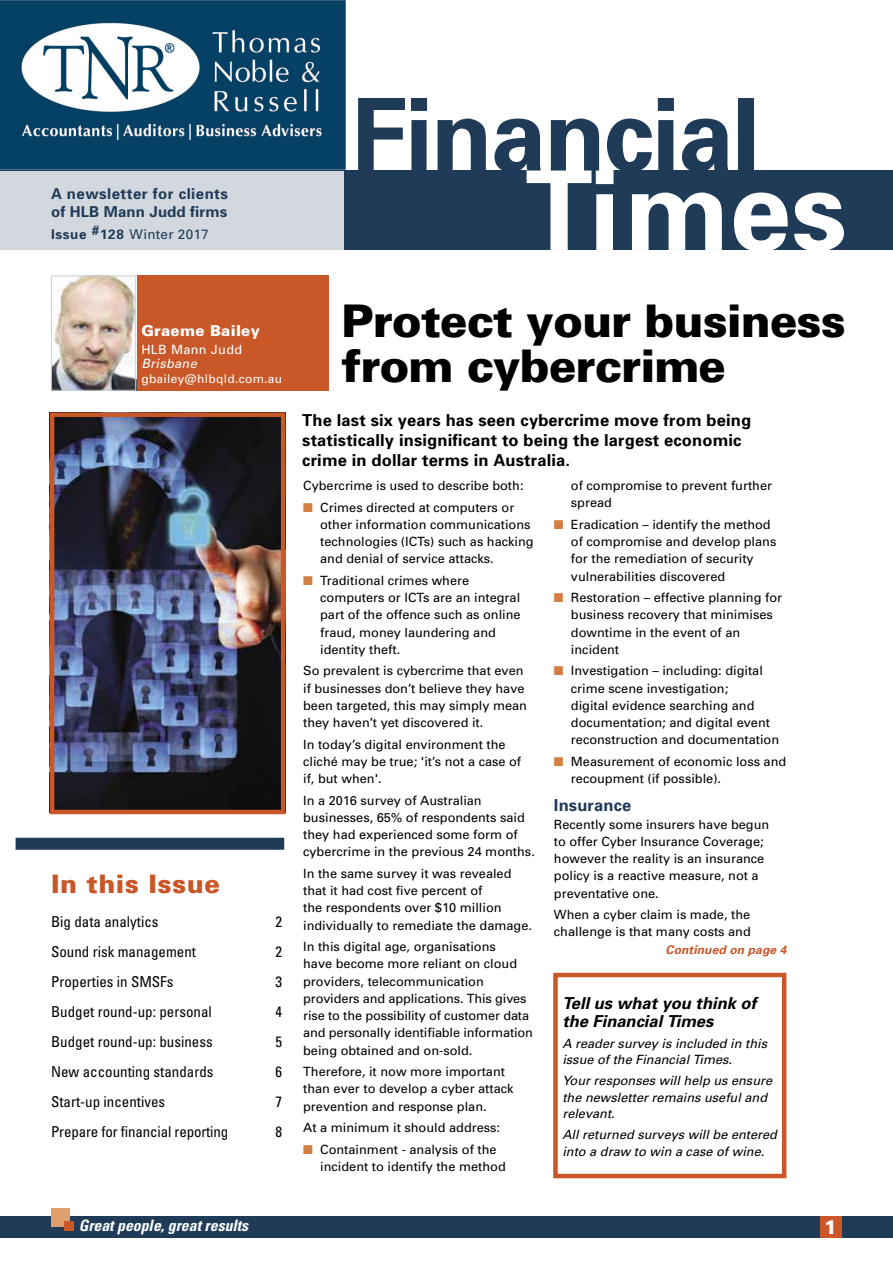
<style>
.page{position:relative;width:893px;height:1263px;background:#fff}
.page>*{position:absolute;margin:0;border:0;box-sizing:border-box;transform-origin:0 0}
.t1{font:700 111px "Univers";color:#fff}
.t2{font:700 100.5px "Univers";letter-spacing:-.02em;color:#1f3b58}
.t3{font:900 45px/45px "Univers";letter-spacing:-.02em;color:#000}
.t4{font:900 25.5px "Univers";letter-spacing:.02em;color:#c95727}
.t5{font:900 19.5px "Zurich BT";color:#fff}
.t6{font:700 16.5px/19.8px "Univers";letter-spacing:.01em;color:#000}
.t7{font:italic 700 16.5px/18px "Univers";color:#000}
.t8{font:700 16.5px "Univers";letter-spacing:.01em;color:#1f3b58}
.t9{font:italic 700 condensed 15.75px "Univers LT Std";color:#fff}
.t10{font:condensed 15px "Univers";color:#000}
.t11{font:700 15px/18px "Univers";letter-spacing:.03em;color:#1f3b58}
.t12{font:900 15px "Univers";letter-spacing:.02em;color:#fff}
.t13{font:13.5px "Univers";letter-spacing:.02em;color:#1f3b58}
.t14{font:12.75px/17.2px "Univers";color:#000}
.t15{font:italic 12.75px/16.5px "Univers";color:#000}
.t16{font:12.75px "Univers";letter-spacing:.025em;color:#fff}
.t17{font:italic 12.75px "Univers";letter-spacing:.025em;color:#fff}
.t18{font:12px "Univers";letter-spacing:.025em;color:#fff}
.t19{font:italic 700 12px "Univers";letter-spacing:.01em;color:#c95727}
.s1{font-weight:700}
.s2{color:#d37e45}
</style>
<div class="page">
<div style="left:0;top:1216px;width:893px;height:21px;background:#1f3b58"></div>
<div style="left:821px;top:1216px;width:21px;height:21px;background:#c95727"></div>
<div style="left:51px;top:1208px;width:18px;height:18px;background:#df9f6c"></div>
<div style="left:64px;top:1221px;width:9px;height:9px;background:#c95727"></div>
<div style="left:0;top:170px;width:344px;height:80px;background:#d2d8de"></div>
<div style="left:344px;top:170px;width:549px;height:80px;background:#1f3b58"></div>
<div style="left:136px;top:276px;width:192px;height:115px;background:#c95727"></div>
<div style="left:16px;top:838px;width:268px;height:12px;background:#1f3b58"></div>
<img style="left:55px;top:417px;width:225px;height:392px">
<div style="left:50px;top:412px;width:235px;height:402px;border:4px solid #c95727"></div>
<img style="left:53px;top:278px;width:81px;height:111px">
<div style="left:51px;top:276px;width:85px;height:115px;border:1px solid #c7ced5"></div>
<div style="left:553px;top:973px;width:233px;height:205px;border:4px solid #c95727"></div>
<img style="left:0;top:1px;width:345px;height:169px">
<p class="t11" style="left:51px;top:184px;width:179px">A newsletter for clients of HLB Mann Judd firms</p>
<p class="t13" style="left:51px;top:227px;width:159px"><span class="s1">Issue </span><sup>#</sup><span class="s1">128</span> Winter 2017</p>
<h2 class="t2" style="left:351px;top:74px;width:410px">Financial</h2>
<h1 class="t1" style="left:525px;top:144px;width:323px">Times</h1>
<p class="t12" style="left:141px;top:321px;width:120px">Graeme Bailey</p>
<p class="t16" style="left:141px;top:342px;width:102px">HLB Mann Judd</p>
<p class="t17" style="left:141px;top:356px;width:57px">Brisbane</p>
<p class="t18" style="left:141px;top:371px;width:142px">gbailey@hlbqld.com.au</p>
<h3 class="t4" style="left:51px;top:867px;width:171px">In this Issue</h3>
<p class="t10" style="left:51px;top:912px;width:109px">Big data analytics</p>
<p class="t10" style="left:275px;top:912px;width:8px">2</p>
<p class="t10" style="left:51px;top:942px;width:146px">Sound risk management</p>
<p class="t10" style="left:275px;top:942px;width:8px">2</p>
<p class="t10" style="left:51px;top:972px;width:124px">Properties in SMSFs</p>
<p class="t10" style="left:275px;top:972px;width:8px">3</p>
<p class="t10" style="left:51px;top:1002px;width:162px">Budget round-up: personal</p>
<p class="t10" style="left:275px;top:1002px;width:8px">4</p>
<p class="t10" style="left:51px;top:1032px;width:163px">Budget round-up: business</p>
<p class="t10" style="left:275px;top:1032px;width:8px">5</p>
<p class="t10" style="left:51px;top:1062px;width:164px">New accounting standards</p>
<p class="t10" style="left:275px;top:1062px;width:8px">6</p>
<p class="t10" style="left:51px;top:1092px;width:116px">Start-up incentives</p>
<p class="t10" style="left:275px;top:1092px;width:8px">7</p>
<p class="t10" style="left:51px;top:1122px;width:179px">Prepare for financial reporting</p>
<p class="t10" style="left:275px;top:1122px;width:8px">8</p>
<h3 class="t3" style="left:341px;top:298px;width:506px">Protect your business from cybercrime</h3>
<p class="t6" style="left:302px;top:410px;width:450px">The last six years has seen cybercrime move from being statistically insignificant to being the largest economic crime in dollar terms in Australia.</p>
<p class="t14" style="left:303px;top:477px;width:222px">Cybercrime is used to describe both:</p>
<p class="t14" style="left:320px;top:499px;width:215px;text-indent:-17px"><span class="s2">■</span> Crimes directed at computers or other information communications technologies (ICTs) such as hacking and denial of service attacks.</p>
<p class="t14" style="left:320px;top:572px;width:202px;text-indent:-17px"><span class="s2">■</span> Traditional crimes where computers or ICTs are an integral part of the offence such as online fraud, money laundering and identity theft.</p>
<p class="t14" style="left:303px;top:662px;width:225px">So prevalent is cybercrime that even if businesses don’t believe they have been targeted, this may simply mean they haven’t yet discovered it.</p>
<p class="t14" style="left:303px;top:736px;width:219px">In today’s digital environment the cliché may be true; 'it’s not a case of if, but when'.</p>
<p class="t14" style="left:303px;top:792px;width:233px">In a 2016 survey of Australian businesses, 65% of respondents said they had experienced some form of cybercrime in the previous 24 months.</p>
<p class="t14" style="left:303px;top:865px;width:230px">In the same survey it was revealed that it had cost five percent of<br>the respondents over $10 million individually to remediate the damage.</p>
<p class="t14" style="left:303px;top:938px;width:231px">In this digital age, organisations<br>have become more reliant on cloud providers, telecommunication providers and applications. This gives rise to the possibility of customer data and personally identifiable information being obtained and on-sold.</p>
<p class="t14" style="left:303px;top:1063px;width:212px">Therefore, it now more important than ever to develop a cyber attack prevention and response plan.</p>
<p class="t14" style="left:303px;top:1119px;width:198px">At a minimum it should address:</p>
<p class="t14" style="left:320px;top:1141px;width:187px;text-indent:-17px"><span class="s2">■</span> Containment - analysis of the incident to identify the method</p>
<p class="t14" style="left:571px;top:477px;width:203px">of compromise to prevent further spread</p>
<p class="t14" style="left:571px;top:516px;width:207px;text-indent:-17px"><span class="s2">■</span> Eradication – identify the method of compromise and develop plans for the remediation of security vulnerabilities discovered</p>
<p class="t14" style="left:571px;top:589px;width:213px;text-indent:-17px"><span class="s2">■</span> Restoration – effective planning for business recovery that minimises downtime in the event of an incident</p>
<p class="t14" style="left:571px;top:662px;width:210px;text-indent:-17px"><span class="s2">■</span> Investigation – including: digital crime scene investigation;<br>digital evidence searching and documentation; and digital event reconstruction and documentation</p>
<p class="t14" style="left:571px;top:753px;width:217px;text-indent:-17px"><span class="s2">■</span> Measurement of economic loss and recoupment (if possible).</p>
<p class="t8" style="left:554px;top:796px;width:79px">Insurance</p>
<p class="t14" style="left:554px;top:816px;width:217px">Recently some insurers have begun to offer Cyber Insurance Coverage; however the reality is an insurance policy is a reactive measure, not a preventative one.</p>
<p class="t14" style="left:554px;top:906px;width:198px">When a cyber claim is made, the challenge is that many costs and</p>
<p class="t19" style="left:666px;top:942px;width:122px">Continued on page 4</p>
<p class="t7" style="left:562px;top:994px;width:195px">Tell us what you think of the Financial Times</p>
<p class="t15" style="left:562px;top:1035px;width:206px">A reader survey is included in this issue of the Financial Times.</p>
<p class="t15" style="left:562px;top:1072px;width:211px">Your responses will help us ensure the newsletter remains useful and relevant.</p>
<p class="t15" style="left:562px;top:1126px;width:216px">All returned surveys will be entered into a draw to win a case of wine.</p>
<p class="t9" style="left:79px;top:1216px;width:171px">Great people, great results</p>
<h3 class="t5" style="left:824px;top:1215px;width:14px">1</h3>
</div>
